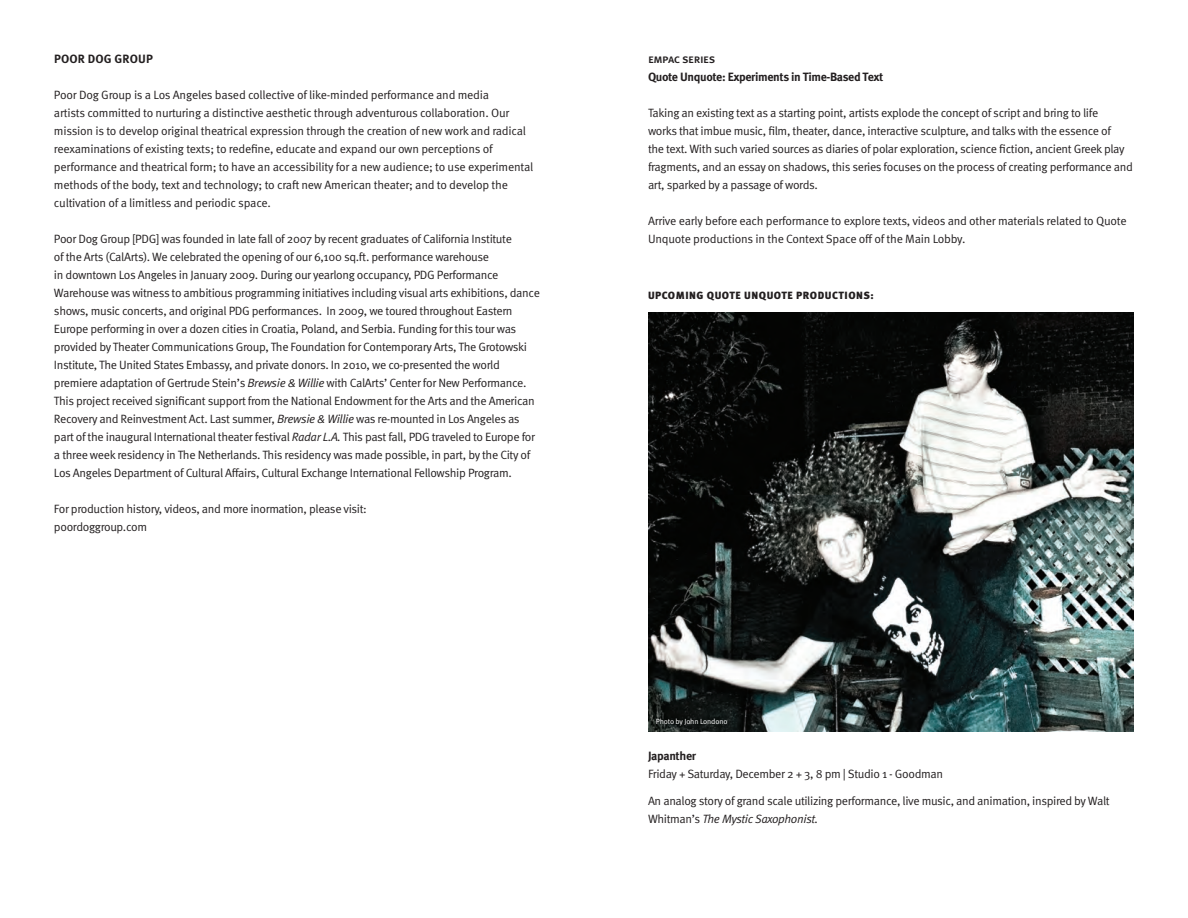
<style>
.page{position:relative;width:1188px;height:918px;background:#fff}
.page>*{position:absolute;margin:0;border:0;box-sizing:border-box;transform-origin:0 0}
.t1{font:12px/18px "Meta Pro Norm";letter-spacing:-.03em;color:#231f20}
.t2{font:700 12px "Meta Pro";letter-spacing:-.03em;color:#231f20}
.t3{font:700 12px "Meta Pro";letter-spacing:.01em;color:#231f20}
.t4{font:500 12px "Meta Pro";letter-spacing:-.035em;color:#231f20}
.t5{font:900 10.5px "Meta Pro";letter-spacing:.05em;color:#231f20}
.t6{font:7.5px "Meta Pro Norm";letter-spacing:-.02em;color:#fff}
.s1{font-family:"Meta Pro Norm Ita"}
</style>
<div class="page">
<img style="left:648px;top:312px;width:486px;height:419px">
<p class="t3" style="left:54px;top:49px;width:100px">POOR DOG GROUP</p>
<p class="t1" style="left:54px;top:85px;width:481px">Poor Dog Group is a Los Angeles based collective of like-minded performance and media<br>artists committed to nurturing a distinctive aesthetic through adventurous collaboration. Our mission is to develop original theatrical expression through the creation of new work and radical reexaminations of existing texts; to redefine, educate and expand our own perceptions of performance and theatrical form; to have an accessibility for a new audience; to use experimental methods of the body, text and technology; to craft new American theater; and to develop the cultivation of a limitless and periodic space.</p>
<p class="t1" style="left:54px;top:229px;width:487px">Poor Dog Group [PDG] was founded in late fall of 2007 by recent graduates of California Institute<br>of the Arts (CalArts). We celebrated the opening of our 6,100 sq.ft. performance warehouse<br>in downtown Los Angeles in January 2009. During our yearlong occupancy, PDG Performance Warehouse was witness to ambitious programming initiatives including visual arts exhibitions, dance shows, music concerts, and original PDG performances. In 2009, we toured throughout Eastern Europe performing in over a dozen cities in Croatia, Poland, and Serbia. Funding for this tour was provided by Theater Communications Group, The Foundation for Contemporary Arts, The Grotowski Institute, The United States Embassy, and private donors. In 2010, we co-presented the world premiere adaptation of Gertrude Stein’s <span class="s1">Brewsie &amp; Willie</span> with CalArts’ Center for New Performance.<br>This project received significant support from the National Endowment for the Arts and the American Recovery and Reinvestment Act. Last summer, <span class="s1">Brewsie &amp; Willie</span> was re-mounted in Los Angeles as part of the inaugural International theater festival <span class="s1">Radar L.A.</span> This past fall, PDG traveled to Europe for a three week residency in The Netherlands. This residency was made possible, in part, by the City of Los Angeles Department of Cultural Affairs, Cultural Exchange International Fellowship Program.</p>
<p class="t1" style="left:54px;top:499px;width:314px">For production history, videos, and more inormation, please visit:</p>
<p class="t1" style="left:54px;top:517px;width:95px">poordoggroup.com</p>
<p class="t4" style="left:648px;top:50px;width:69px">empac series</p>
<p class="t2" style="left:648px;top:67px;width:237px">Quote Unquote: Experiments in Time-Based Text</p>
<p class="t1" style="left:648px;top:103px;width:486px">Taking an existing text as a starting point, artists explode the concept of script and bring to life<br>works that imbue music, film, theater, dance, interactive sculpture, and talks with the essence of<br>the text. With such varied sources as diaries of polar exploration, science fiction, ancient Greek play fragments, and an essay on shadows, this series focuses on the process of creating performance and art, sparked by a passage of words.</p>
<p class="t1" style="left:648px;top:211px;width:480px">Arrive early before each performance to explore texts, videos and other materials related to Quote<br>Unquote productions in the Context Space off of the Main Lobby.</p>
<p class="t5" style="left:648px;top:287px;width:227px">UPCOMING QUOTE UNQUOTE PRODUCTIONS:</p>
<p class="t6" style="left:656px;top:716px;width:73px">Photo by John Londono</p>
<p class="t2" style="left:648px;top:746px;width:50px">Japanther</p>
<p class="t1" style="left:648px;top:764px;width:297px">Friday + Saturday, December 2 + 3, 8 pm | Studio 1 - Goodman</p>
<p class="t1" style="left:648px;top:791px;width:463px">An analog story of grand scale utilizing performance, live music, and animation, inspired by Walt<br>Whitman’s <span class="s1">The Mystic Saxophonist.</span></p>
</div>
